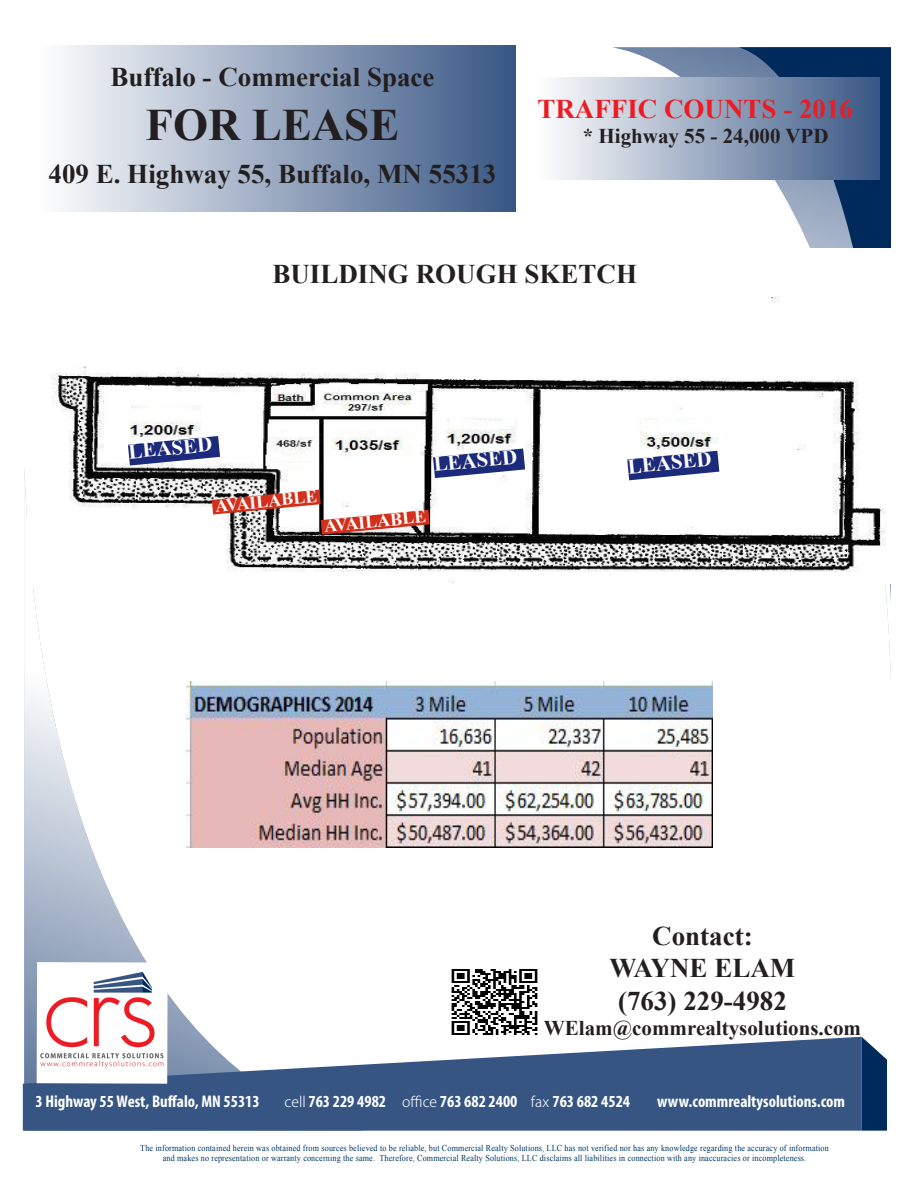
<style>
.page{position:relative;width:918px;height:1188px;background:#fff}
.page>*{position:absolute;margin:0;border:0;box-sizing:border-box;transform-origin:0 0}
.t1{font:700 45px "Times New Roman";color:#231f20}
.t2{font:700 27px "Times New Roman";color:#231f20}
.t3{font:700 27px "Times New Roman";color:#ed1b24}
.t4{font:700 21px "Times New Roman";color:#231f20}
.t5{font:700 21px "Times New Roman";color:#fefcf9}
.t6{font:700 18px "Times New Roman";color:#fefcf9}
.t7{font:700 condensed 16.95px "Myriad Pro";color:#fff}
.t8{font:9px/10.5px "Times New Roman";letter-spacing:.02em;color:#003667;text-align:center;scale:.9 1}
.s1{font-family:"Koz Go Pro";font-weight:300;font-stretch:normal;font-size:14.1px}
</style>
<div class="page">
<svg style="left:612px;top:47px;width:279px;height:631px"></svg>
<svg style="left:738px;top:47px;width:153px;height:556px"></svg>
<svg style="left:24px;top:469px;width:180px;height:568px"></svg>
<svg style="left:23px;top:1037px;width:839px;height:94px;fill:#365583"></svg>
<svg style="left:862px;top:1037px;width:25px;height:94px;background:#1f4470"></svg>
<img style="left:37px;top:962px;width:131px;height:122px">
<div style="left:531px;top:77px;width:349px;height:103px;background:linear-gradient(to right,#fff,#385684)"></div>
<img style="left:451px;top:969px;width:87px;height:66px">
<div style="left:30px;top:45px;width:485px;height:167px;background:linear-gradient(to right,#fff,#385684)"></div>
<img style="left:27px;top:248px;width:864px;height:335px">
<svg style="left:627px;top:451px;width:92px;height:29px"></svg>
<svg style="left:433px;top:449px;width:92px;height:29px"></svg>
<svg style="left:128px;top:436px;width:92px;height:30px"></svg>
<img style="left:187px;top:681px;width:525px;height:167px">
<svg style="left:212px;top:490px;width:218px;height:45px"></svg>
<p class="t2" style="left:110px;top:58px;width:326px">Buffalo - Commercial Space</p>
<p class="t1" style="left:146px;top:94px;width:255px">FOR LEASE</p>
<p class="t2" style="left:49px;top:155px;width:449px">409 E. Highway 55, Buffalo, MN 55313</p>
<p class="t3" style="left:537px;top:90px;width:317px">TRAFFIC COUNTS - 2016</p>
<p class="t4" style="left:583px;top:122px;width:247px">* Highway 55 - 24,000 VPD</p>
<p class="t2" style="left:272px;top:255px;width:366px">BUILDING ROUGH SKETCH</p>
<p class="t5" style="left:127px;top:437px;width:86px;rotate:-5deg">LEASED</p>
<p class="t5" style="left:432px;top:450px;width:86px;rotate:-5deg">LEASED</p>
<p class="t5" style="left:627px;top:452px;width:86px;rotate:-5deg">LEASED</p>
<p class="t6" style="left:214px;top:493px;width:104px;rotate:-5deg">AVAILABLE</p>
<p class="t6" style="left:323px;top:513px;width:104px;rotate:-5deg">AVAILABLE</p>
<p class="t2" style="left:652px;top:917px;width:102px">Contact:</p>
<p class="t2" style="left:610px;top:950px;width:187px">WAYNE ELAM</p>
<p class="t2" style="left:618px;top:982px;width:170px">(763) 229-4982</p>
<p class="t4" style="left:544px;top:1013px;width:319px">WElam@commrealtysolutions.com</p>
<p class="t7" style="left:36px;top:1091px;width:226px">3 Highway 55 West, Buffalo, MN 55313</p>
<p class="t7" style="left:285px;top:1091px;width:347px"><span class="s1">cell</span> 763 229 4982 <span class="s1">office</span> 763 682 2400 <span class="s1">fax</span> 763 682 4524</p>
<p class="t7" style="left:657px;top:1091px;width:190px">www.commrealtysolutions.com</p>
<p class="t8" style="left:140px;top:1142px;width:767px">The information contained herein was obtained from sources believed to be reliable, but Commercial Realty Solutions, LLC has not verified nor has any knowledge regarding the accuracy of information and makes no representation or warranty concerning the same. Therefore, Commercial Realty Solutions, LLC disclaims all liabilities in connection with any inaccuracies or incompleteness.</p>
</div>
